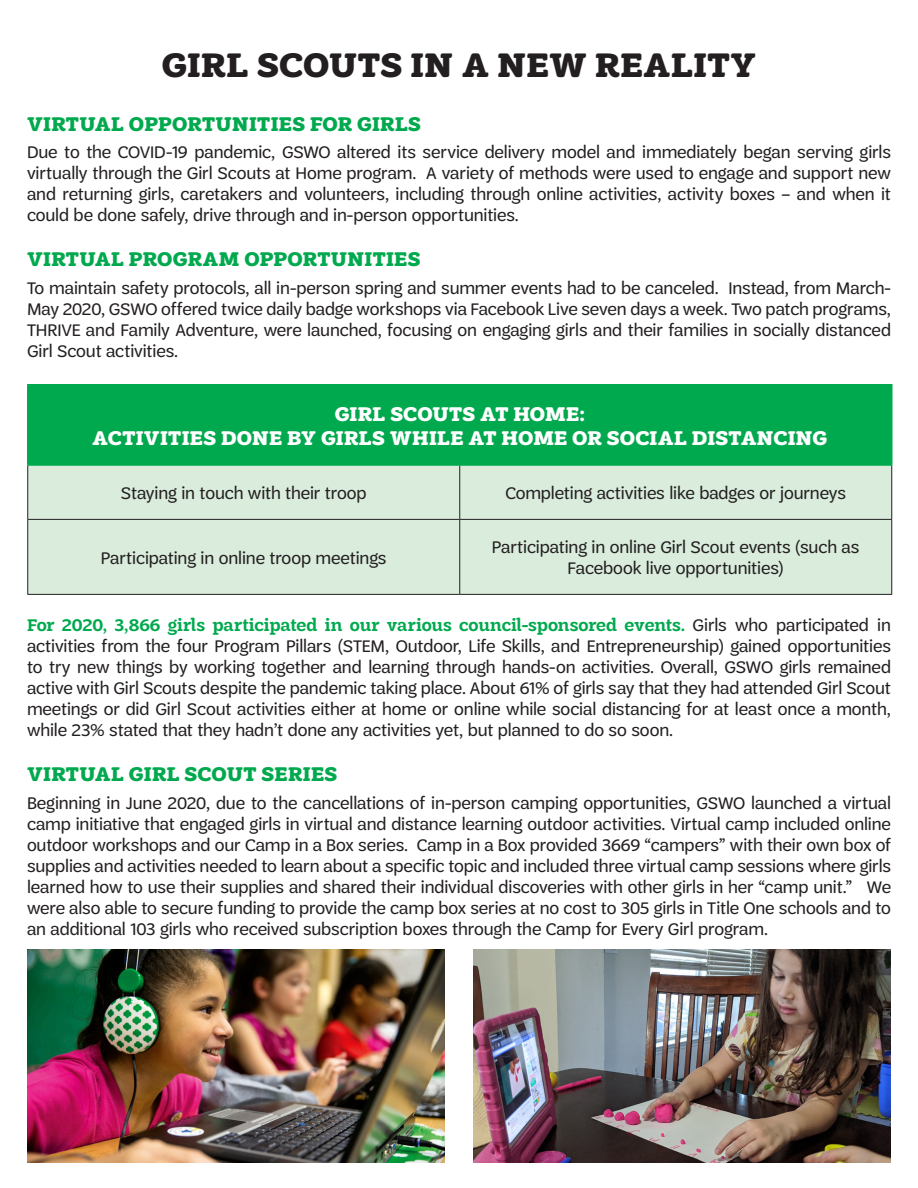
<style>
.page{position:relative;width:918px;height:1188px;background:#fff}
.page>*{position:absolute;margin:0;border:0;box-sizing:border-box;transform-origin:0 0}
.Header_2{font:700 36px "Trefoil Slab";letter-spacing:.01em;color:#231f20}
.Subhead{font:700 21px "Trefoil Slab";letter-spacing:.015em;color:#00a94e}
.t1{font:700 21px "Trefoil Slab";letter-spacing:.01em;color:#fff}
.t2{font:18px/21px "Trefoil Sans";letter-spacing:-.005em;color:#231f20;text-align:justify}
.s1{font-family:"Trefoil Slab";font-weight:600;color:#00a94e}
</style>
<div class="page">
<div style="left:28px;top:385px;width:864px;height:80px;background:#00a94e"></div>
<div style="left:28px;top:466px;width:863px;height:128px;background:#daeddd"></div>
<hr style="left:27px;top:384px;width:433px;height:2px;background:#00a94e">
<hr style="left:27px;top:386px;width:1px;height:78px;background:#00a94e">
<hr style="left:460px;top:384px;width:432px;height:2px;background:#00a94e">
<hr style="left:27px;top:464px;width:433px;height:2px;background:#00a94e">
<hr style="left:460px;top:464px;width:432px;height:2px;background:#00a94e">
<hr style="left:27px;top:466px;width:1px;height:53px;background:#231f20">
<hr style="left:459px;top:466px;width:1px;height:53px;background:#231f20">
<hr style="left:891px;top:466px;width:1px;height:53px;background:#231f20">
<hr style="left:27px;top:519px;width:433px;height:1px;background:#231f20">
<hr style="left:27px;top:520px;width:1px;height:74px;background:#231f20">
<hr style="left:460px;top:519px;width:432px;height:1px;background:#231f20">
<hr style="left:459px;top:520px;width:1px;height:74px;background:#231f20">
<hr style="left:891px;top:520px;width:1px;height:74px;background:#231f20">
<hr style="left:27px;top:594px;width:433px;height:1px;background:#231f20">
<hr style="left:460px;top:594px;width:432px;height:1px;background:#231f20">
<img style="left:27px;top:949px;width:418px;height:213px">
<img style="left:473px;top:949px;width:418px;height:213px">
<p class="Header_2" style="left:162px;top:45px;width:596px">GIRL SCOUTS IN A NEW REALITY</p>
<p class="Subhead" style="left:27px;top:112px;width:395px">VIRTUAL OPPORTUNITIES FOR GIRLS</p>
<p class="t2" style="left:27px;top:142px;width:866px">Due to the COVID-19 pandemic, GSWO altered its service delivery model and immediately began serving girls virtually through the Girl Scouts at Home program. A variety of methods were used to engage and support new and returning girls, caretakers and volunteers, including through online activities, activity boxes – and when it could be done safely, drive through and in-person opportunities.</p>
<p class="Subhead" style="left:27px;top:248px;width:395px">VIRTUAL PROGRAM OPPORTUNITIES</p>
<p class="t2" style="left:27px;top:278px;width:866px">To maintain safety protocols, all in-person spring and summer events had to be canceled. Instead, from March-May 2020, GSWO offered twice daily badge workshops via Facebook Live seven days a week. Two patch programs, THRIVE and Family Adventure, were launched, focusing on engaging girls and their families in socially distanced Girl Scout activities.</p>
<p class="t1" style="left:335px;top:402px;width:252px">GIRL SCOUTS AT HOME:</p>
<p class="t1" style="left:92px;top:426px;width:736px">ACTIVITIES DONE BY GIRLS WHILE AT HOME OR SOCIAL DISTANCING</p>
<p class="t2" style="left:121px;top:483px;width:247px">Staying in touch with their troop</p>
<p class="t2" style="left:505px;top:483px;width:342px">Completing activities like badges or journeys</p>
<p class="t2" style="left:101px;top:547px;width:287px">Participating in online troop meetings</p>
<p class="t2" style="left:492px;top:537px;width:369px;text-align:center">Participating in online Girl Scout events (such as<br>Facebook live opportunities)</p>
<p class="t2" style="left:27px;top:614px;width:866px"><span class="s1">For 2020, 3,866 girls participated in our various council-sponsored events.</span> Girls who participated in activities from the four Program Pillars (STEM, Outdoor, Life Skills, and Entrepreneurship) gained opportunities to try new things by working together and learning through hands-on activities. Overall, GSWO girls remained active with Girl Scouts despite the pandemic taking place. About 61% of girls say that they had attended Girl Scout meetings or did Girl Scout activities either at home or online while social distancing for at least once a month, while 23% stated that they hadn’t done any activities yet, but planned to do so soon.</p>
<p class="Subhead" style="left:27px;top:762px;width:312px">VIRTUAL GIRL SCOUT SERIES</p>
<p class="t2" style="left:27px;top:792px;width:866px">Beginning in June 2020, due to the cancellations of in-person camping opportunities, GSWO launched a virtual camp initiative that engaged girls in virtual and distance learning outdoor activities. Virtual camp included online outdoor workshops and our Camp in a Box series. Camp in a Box provided 3669 “campers” with their own box of supplies and activities needed to learn about a specific topic and included three virtual camp sessions where girls learned how to use their supplies and shared their individual discoveries with other girls in her “camp unit.” We were also able to secure funding to provide the camp box series at no cost to 305 girls in Title One schools and to an additional 103 girls who received subscription boxes through the Camp for Every Girl program.</p>
</div>
